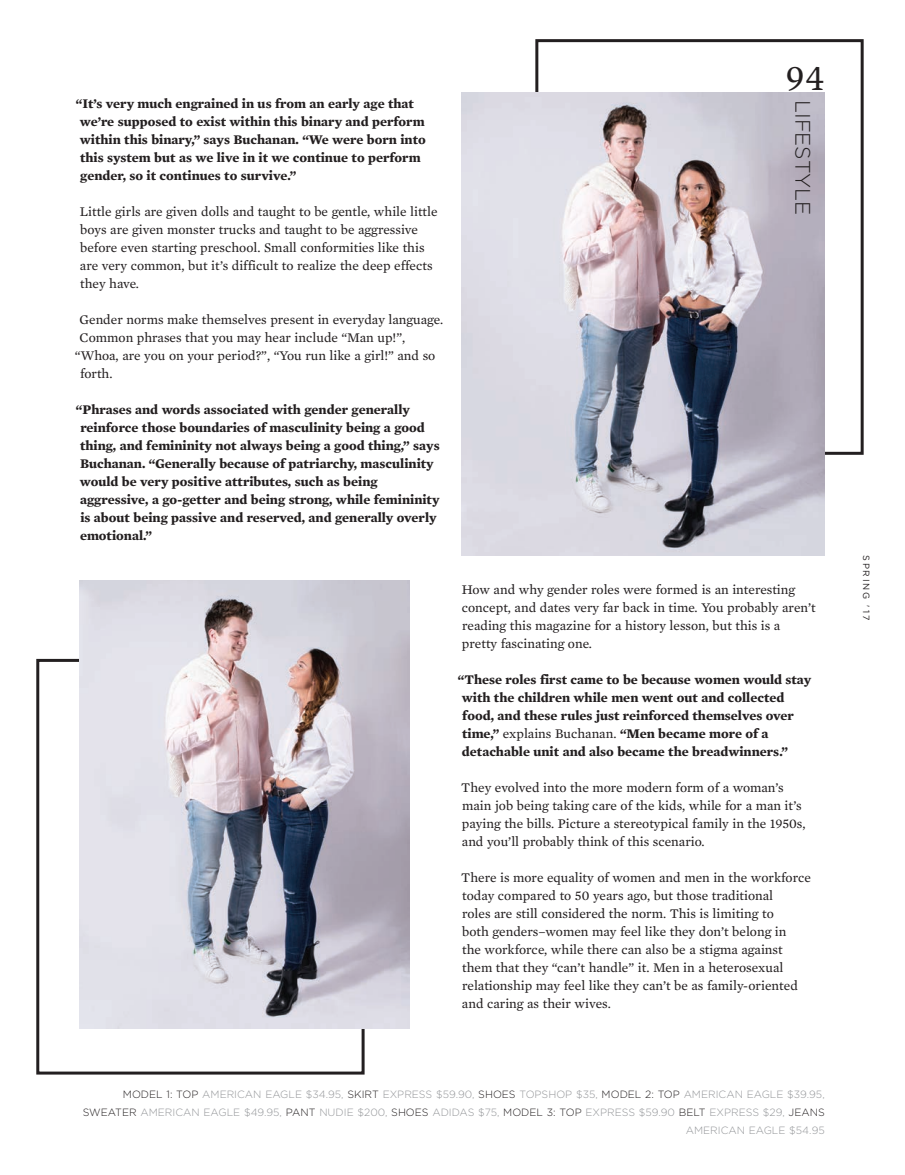
<style>
.page{position:relative;width:905px;height:1175px;background:#fff}
.page>*{position:absolute;margin:0;border:0;box-sizing:border-box;transform-origin:0 0}
.t1{font:36px "Mercury Numeric G2";color:#231f20}
.t2{font:300 21px "Gotham";color:#231f20}
.t3{font:13.5px/18px "Mercury Text G2";color:#231f20}
.t4{font:700 13.5px/18px "Mercury Text G2";color:#231f20}
.t5{font:300 10.5px/18px "Gotham";color:#939598;text-align:right}
.t6{font:9px "Gotham";letter-spacing:.2em;color:#231f20}
.s1{font-weight:400}
.s2{color:#231f20}
</style>
<div class="page">
<div style="left:36px;top:659px;width:328px;height:415px;border:3px solid #231f20"></div>
<div style="left:535px;top:39px;width:328px;height:416px;border:3px solid #231f20"></div>
<img style="left:79px;top:580px;width:330px;height:448px">
<img style="left:461px;top:93px;width:363px;height:463px">
<p class="t4" style="left:76px;top:94px;width:351px">“It’s very much engrained in us from an early age that we’re supposed to exist within this binary and perform within this binary,” says Buchanan. “We were born into this system but as we live in it we continue to perform gender, so it continues to survive.”</p>
<p class="t3" style="left:80px;top:203px;width:359px">Little girls are given dolls and taught to be gentle, while little boys are given monster trucks and taught to be aggressive before even starting preschool. Small conformities like this are very common, but it’s difficult to realize the deep effects they have.</p>
<p class="t3" style="left:80px;top:311px;width:365px">Gender norms make themselves present in everyday language.</p>
<p class="t3" style="left:80px;top:329px;width:327px">Common phrases that you may hear include “Man up!”,</p>
<p class="t3" style="left:75px;top:347px;width:362px">“Whoa, are you on your period?”, “You run like a girl!” and so</p>
<p class="t3" style="left:80px;top:365px;width:34px">forth.</p>
<p class="t4" style="left:76px;top:400px;width:365px">“Phrases and words associated with gender generally reinforce those boundaries of masculinity being a good thing, and femininity not always being a good thing,” says Buchanan. “Generally because of patriarchy, masculinity would be very positive attributes, such as being aggressive, a go-getter and being strong, while femininity is about being passive and reserved, and generally overly emotional.”</p>
<h1 class="t1" style="left:785px;top:61px;width:40px">94</h1>
<p class="t2" style="left:816px;top:100px;width:117px;rotate:90deg">LIFESTYLE</p>
<p class="t3" style="left:461px;top:581px;width:355px">How and why gender roles were formed is an interesting concept, and dates very far back in time. You probably aren’t reading this magazine for a history lesson, but this is a pretty fascinating one.</p>
<p class="t4" style="left:458px;top:670px;width:355px">“These roles first came to be because women would stay with the children while men went out and collected food, and these rules just reinforced themselves over time,” <span class="s1">explains Buchanan.</span> “Men became more of a detachable unit and also became the breadwinners.”</p>
<p class="t3" style="left:461px;top:779px;width:346px">They evolved into the more modern form of a woman’s main job being taking care of the kids, while for a man it’s paying the bills. Picture a stereotypical family in the 1950s, and you’ll probably think of this scenario.</p>
<p class="t3" style="left:461px;top:869px;width:351px">There is more equality of women and men in the workforce today compared to 50 years ago, but those traditional<br>roles are still considered the norm. This is limiting to<br>both genders–women may feel like they don’t belong in<br>the workforce, while there can also be a stigma against them that they “can’t handle” it. Men in a heterosexual relationship may feel like they can’t be as family-oriented and caring as their wives.</p>
<p class="t5" style="left:83px;top:1085px;width:743px"><span class="s2">MODEL 1: TOP</span> AMERICAN EAGLE $34.95, <span class="s2">SKIRT</span> EXPRESS $59.90, <span class="s2">SHOES</span> TOPSHOP $35, <span class="s2">MODEL 2: TOP</span> AMERICAN EAGLE $39.95,<br><span class="s2">SWEATER</span> AMERICAN EAGLE $49.95, <span class="s2">PANT</span> NUDIE $200, <span class="s2">SHOES</span> ADIDAS $75, <span class="s2">MODEL 3: TOP</span> EXPRESS $59.90 <span class="s2">BELT</span> EXPRESS $29, <span class="s2">JEANS<br></span>AMERICAN EAGLE $54.95</p>
<p class="t6" style="left:871px;top:555px;width:66px;rotate:90deg">SPRING '17</p>
</div>
